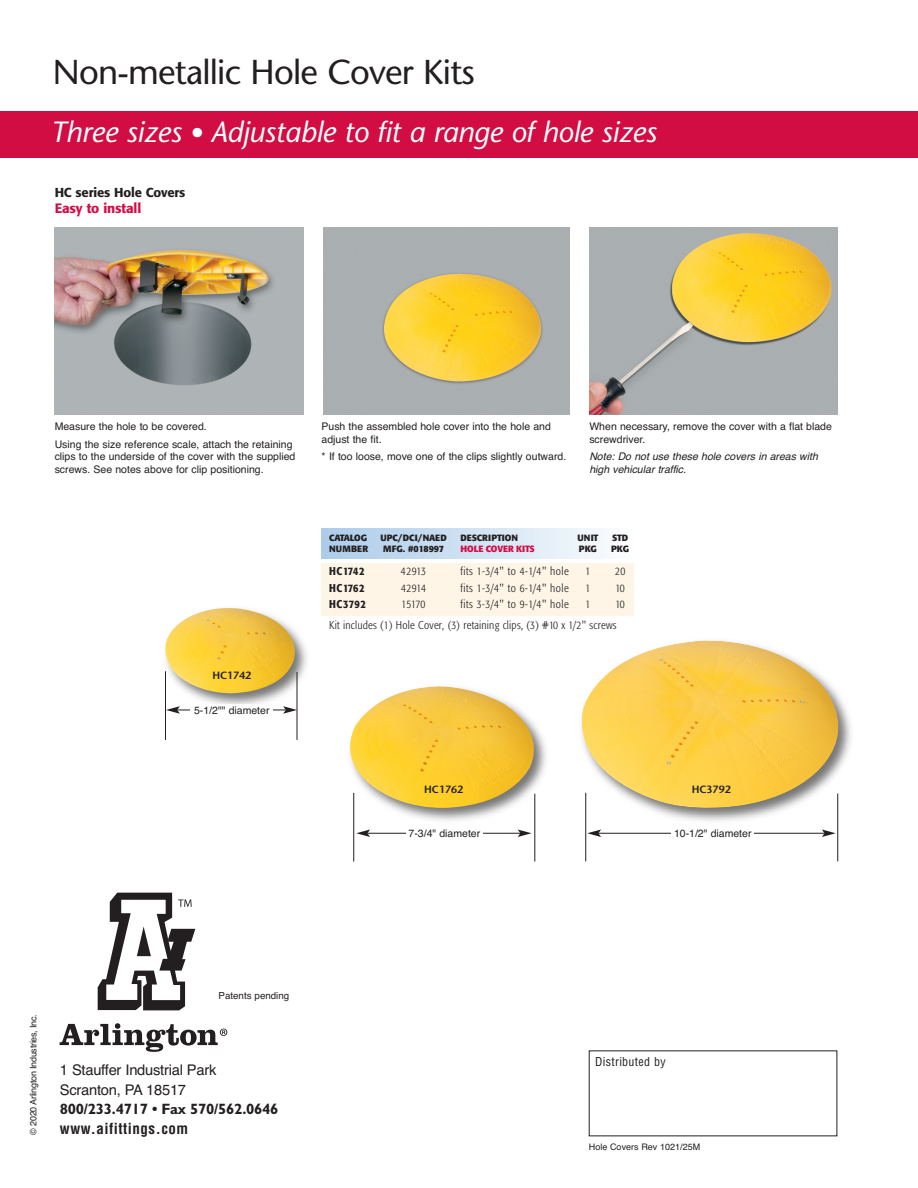
<style>
.page{position:relative;width:918px;height:1188px;background:#fff}
.page>*{position:absolute;margin:0;border:0;box-sizing:border-box;transform-origin:0 0}
.t1{font:34.5px "Stone Sans";letter-spacing:-.025em;color:#231f20}
.t2{font:italic 29.25px "Stone Sans";letter-spacing:-.01em;color:#fff}
.t3{font:700 15px "Gill Sans";letter-spacing:-.015em;color:#231f20}
.t4{font:700 condensed 15px "Helvetica";letter-spacing:.035em;color:#231f20}
.t5{font:14.7px/19.5px "Helvetica";letter-spacing:-.015em;color:#231f20}
.t6{font:500 13.5px "Formata";letter-spacing:-.01em;color:#d20d44}
.t7{font:500 12.9px "Formata";letter-spacing:-.01em;color:#231f20}
.t8{font:condensed 12px "Helvetica";letter-spacing:.025em;color:#231f20}
.t9{font:300 condensed 11.25px/21.1px "Formata";letter-spacing:.02em;color:#231f20}
.t10{font:300 condensed 11.25px "Formata";letter-spacing:.045em;color:#231f20}
.t11{font:500 condensed 11.25px "Formata";letter-spacing:.05em;color:#231f20}
.t12{font:10.5px/12.8px "Helvetica";color:#231f20}
.t13{font:italic 10.5px/12.8px "Helvetica";color:#231f20}
.t14{font:600 10.5px "Stone Sans";color:#231f20}
.t15{font:9.75px "Helvetica";color:#231f20}
.t16{font:700 9px "Formata";letter-spacing:.005em;color:#231f20}
.t17{font:9px "Helvetica";letter-spacing:-.03em;color:#231f20}
.t18{font:9px "Helvetica";color:#231f20}
.t19{font:700 9px "Formata";letter-spacing:-.015em;color:#d20d44}
.t20{font:700 9px "Formata";letter-spacing:-.015em;color:#231f20}
.t21{font:700 9px "Formata";letter-spacing:-.025em;color:#231f20}
.s1{font-size:27px}
</style>
<div class="page">
<img style="left:564px;top:615px;width:287px;height:246px">
<img style="left:582px;top:640px;width:257px;height:168px">
<svg style="left:60px;top:1023px;width:167px;height:29px"></svg>
<svg style="left:98px;top:893px;width:97px;height:117px"></svg>
<div style="left:0;top:112px;width:918px;height:46px;background:#d20d44"></div>
<img style="left:55px;top:227px;width:248px;height:188px">
<img style="left:323px;top:227px;width:246px;height:188px">
<img style="left:589px;top:227px;width:249px;height:188px">
<div style="left:322px;top:563px;width:312px;height:52px;background:#fef5e7"></div>
<div style="left:322px;top:528px;width:312px;height:30px;background:linear-gradient(to right,#abcbea,#fcfdfe)"></div>
<img style="left:354px;top:658px;width:228px;height:178px">
<img style="left:350px;top:686px;width:184px;height:122px">
<img style="left:180px;top:596px;width:177px;height:123px">
<img style="left:165px;top:608px;width:130px;height:85px">
<hr style="left:165px;top:671px;width:1px;height:69px;background:#231f20">
<hr style="left:297px;top:672px;width:1px;height:68px;background:#231f20">
<hr style="left:353px;top:793px;width:1px;height:69px;background:#231f20">
<hr style="left:534px;top:794px;width:1px;height:68px;background:#231f20">
<hr style="left:585px;top:793px;width:1px;height:68px;background:#231f20">
<hr style="left:837px;top:794px;width:1px;height:67px;background:#231f20">
<hr style="left:368px;top:833px;width:152px;height:1px;background:#231f20">
<svg style="left:356px;top:830px;width:14px;height:7px"></svg>
<svg style="left:518px;top:830px;width:14px;height:7px"></svg>
<div style="left:406px;top:828px;width:77px;height:38px;background:#fff"></div>
<hr style="left:598px;top:833px;width:226px;height:1px;background:#231f20">
<svg style="left:587px;top:830px;width:14px;height:7px"></svg>
<svg style="left:822px;top:830px;width:14px;height:7px"></svg>
<div style="left:671px;top:827px;width:83px;height:39px;background:#fff"></div>
<hr style="left:177px;top:710px;width:109px;height:1px;background:#231f20">
<svg style="left:166px;top:706px;width:14px;height:8px"></svg>
<svg style="left:283px;top:706px;width:14px;height:8px"></svg>
<div style="left:190px;top:704px;width:83px;height:39px;background:#fff"></div>
<h1 class="t1" style="left:53px;top:58px;width:423px">Non-metallic Hole Cover Kits</h1>
<h2 class="t2" style="left:50px;top:121px;width:608px">Three sizes <span class="s1">•</span> Adjustable to fit a range of hole sizes</h2>
<p class="t7" style="left:55px;top:187px;width:132px">HC series Hole Covers</p>
<p class="t6" style="left:55px;top:203px;width:88px">Easy to install</p>
<p class="t12" style="left:55px;top:418px;width:239px;line-height:17.2px">Measure the hole to be covered.<br>Using the size reference scale, attach the retaining</p>
<p class="t12" style="left:55px;top:450px;width:242px">clips to the underside of the cover with the supplied screws. See notes above for clip positioning.</p>
<p class="t14" style="left:212px;top:672px;width:40px">HC1742</p>
<p class="t12" style="left:194px;top:704px;width:77px">5-1/2"" diameter</p>
<p class="t12" style="left:322px;top:420px;width:231px">Push the assembled hole cover into the hole and adjust the fit.</p>
<p class="t12" style="left:322px;top:450px;width:246px">* If too loose, move one of the clips slightly outward.</p>
<p class="t12" style="left:589px;top:420px;width:244px">When necessary, remove the cover with a flat blade screwdriver.</p>
<p class="t13" style="left:589px;top:450px;width:230px">Note: Do not use these hole covers in areas with high vehicular traffic.</p>
<p class="t21" style="left:329px;top:534px;width:40px">CATALOG</p>
<p class="t16" style="left:380px;top:534px;width:68px">UPC/DCI/NAED</p>
<p class="t16" style="left:460px;top:534px;width:59px">DESCRIPTION</p>
<p class="t16" style="left:577px;top:534px;width:22px">UNIT</p>
<p class="t16" style="left:612px;top:534px;width:18px">STD</p>
<p class="t16" style="left:329px;top:544px;width:40px">NUMBER</p>
<p class="t20" style="left:383px;top:544px;width:62px">MFG. #018997</p>
<p class="t19" style="left:460px;top:544px;width:76px">HOLE COVER KITS</p>
<p class="t16" style="left:579px;top:544px;width:20px">PKG</p>
<p class="t16" style="left:611px;top:544px;width:20px">PKG</p>
<p class="t11" style="left:329px;top:567px;width:37px">HC1742</p>
<p class="t9" style="left:401px;top:561px;width:27px">42913</p>
<p class="t10" style="left:460px;top:567px;width:110px">fits 1-3/4" to 4-1/4" hole</p>
<p class="t9" style="left:585px;top:561px;width:6px">1</p>
<p class="t9" style="left:615px;top:561px;width:12px">20</p>
<p class="t11" style="left:329px;top:583px;width:37px">HC1762</p>
<p class="t9" style="left:401px;top:578px;width:26px">42914</p>
<p class="t10" style="left:460px;top:583px;width:110px">fits 1-3/4" to 6-1/4" hole</p>
<p class="t9" style="left:585px;top:578px;width:6px">1</p>
<p class="t9" style="left:615px;top:578px;width:11px">10</p>
<p class="t11" style="left:329px;top:600px;width:38px">HC3792</p>
<p class="t9" style="left:402px;top:595px;width:25px">15170</p>
<p class="t10" style="left:460px;top:600px;width:110px">fits 3-3/4" to 9-1/4" hole</p>
<p class="t9" style="left:585px;top:595px;width:6px">1</p>
<p class="t9" style="left:329px;top:595px;width:297px;text-indent:286px">10<br>Kit includes (1) Hole Cover, (3) retaining clips, (3) #10 x 1/2" screws</p>
<p class="t14" style="left:424px;top:785px;width:40px">HC1762</p>
<p class="t14" style="left:692px;top:785px;width:40px">HC3792</p>
<p class="t12" style="left:409px;top:827px;width:73px">7-3/4" diameter</p>
<p class="t12" style="left:674px;top:827px;width:79px">10-1/2" diameter</p>
<p class="t17" style="left:28px;top:1135px;width:122px;rotate:-90deg">© 2020 Arlington Industries, Inc.</p>
<p class="t15" style="left:219px;top:990px;width:72px">Patents pending</p>
<h3 class="t5" style="left:60px;top:1060px;width:158px">1 Stauffer Industrial Park<br>Scranton, PA 18517</h3>
<h3 class="t3" style="left:60px;top:1100px;width:220px">800/233.4717 • Fax 570/562.0646</h3>
<h3 class="t4" style="left:60px;top:1120px;width:130px">www.aifittings.com</h3>
<p class="t8" style="left:595px;top:1055px;width:72px">Distributed by</p>
<p class="t18" style="left:589px;top:1142px;width:113px">Hole Covers Rev 1021/25M</p>
</div>
